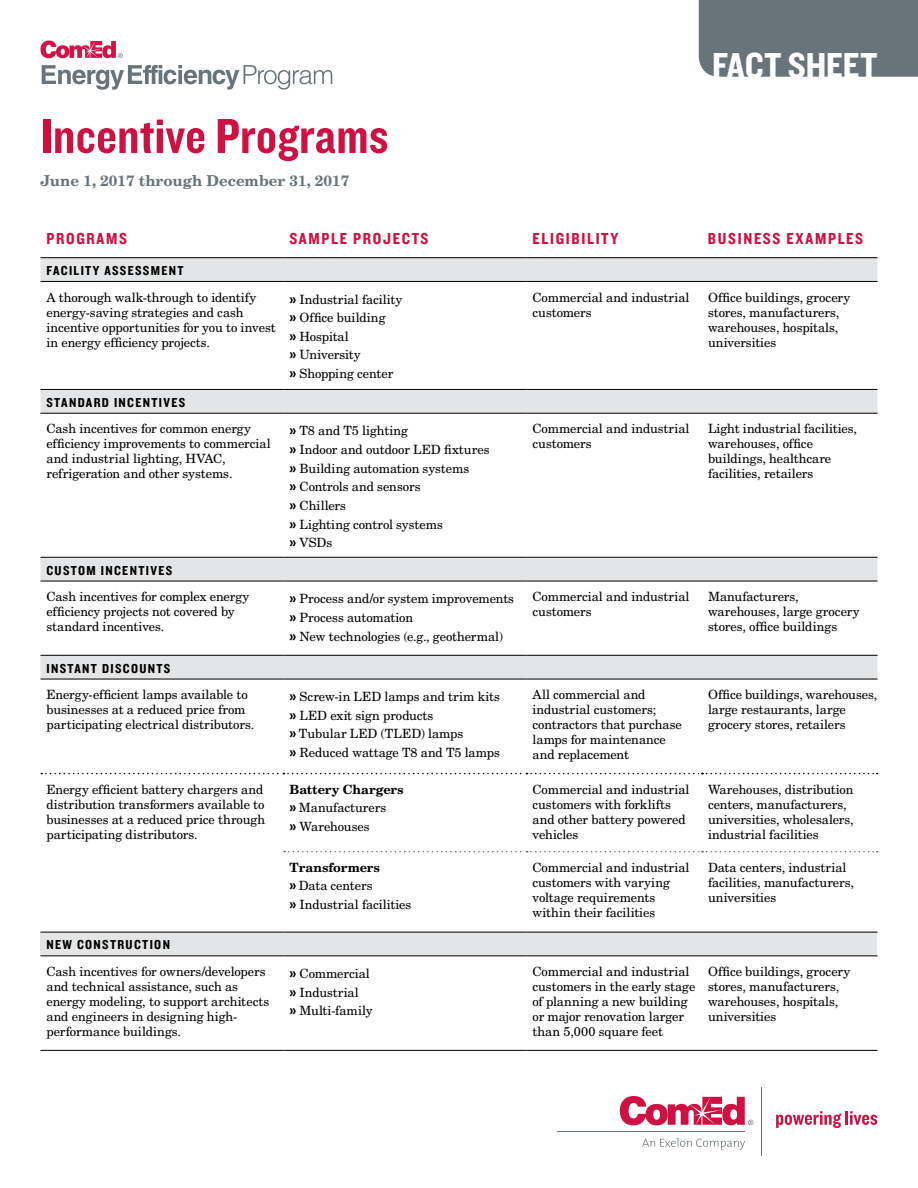
<style>
.page{position:relative;width:918px;height:1188px;background:#fff}
.page>*{position:absolute;margin:0;border:0;box-sizing:border-box;transform-origin:0 0}
.t1{font:51px "Knockout 50 Welterweight";letter-spacing:.005em;color:#ce1141}
.t2{font:37.5px "Knockout 50 Welterweight";color:#fff}
.t3{font:16.5px "Knockout 50 Welterweight";letter-spacing:.1em;color:#ce1141}
.t4{font:700 15px "New Century Schlbk LT Std";color:#68737a}
.t5{font:13.5px "Knockout 50 Welterweight";letter-spacing:.1em;color:#000}
.t6{font:12.75px/15px "New Century Schlbk LT Std";letter-spacing:-.005em;color:#000}
.s1{font-family:"Myriad Pro";font-weight:900;font-size:15px}
.s2{font-weight:700}
</style>
<div class="page">
<div style="left:699px;top:0;width:219px;height:77px;background:#68737a"></div>
<svg style="left:642px;top:1138px;width:103px;height:12px"></svg>
<hr style="left:557px;top:1131px;width:188px;height:1px;background:#68737a">
<hr style="left:761px;top:1087px;width:1px;height:69px;background:#68737a">
<svg style="left:620px;top:1096px;width:133px;height:29px"></svg>
<svg style="left:776px;top:1111px;width:101px;height:17px"></svg>
<svg style="left:40px;top:258px;width:838px;height:421px"></svg>
<hr style="left:40px;top:257px;width:244px;height:1px;background:#000">
<hr style="left:284px;top:257px;width:242px;height:1px;background:#000">
<hr style="left:526px;top:257px;width:176px;height:1px;background:#000">
<hr style="left:702px;top:257px;width:176px;height:1px;background:#000">
<hr style="left:40px;top:281px;width:244px;height:1px;background:#000">
<hr style="left:284px;top:281px;width:242px;height:1px;background:#000">
<hr style="left:526px;top:281px;width:176px;height:1px;background:#000">
<hr style="left:702px;top:281px;width:176px;height:1px;background:#000">
<hr style="left:40px;top:557px;width:244px;height:1px;background:#000">
<hr style="left:284px;top:557px;width:242px;height:1px;background:#000">
<hr style="left:526px;top:557px;width:176px;height:1px;background:#000">
<hr style="left:702px;top:557px;width:176px;height:1px;background:#000">
<hr style="left:40px;top:581px;width:244px;height:1px;background:#000">
<hr style="left:284px;top:581px;width:242px;height:1px;background:#000">
<hr style="left:526px;top:581px;width:176px;height:1px;background:#000">
<hr style="left:702px;top:581px;width:176px;height:1px;background:#000">
<hr style="left:40px;top:655px;width:244px;height:1px;background:#000">
<hr style="left:284px;top:655px;width:242px;height:1px;background:#000">
<hr style="left:526px;top:655px;width:176px;height:1px;background:#000">
<hr style="left:702px;top:655px;width:176px;height:1px;background:#000">
<hr style="left:40px;top:679px;width:244px;height:1px;background:#000">
<hr style="left:284px;top:679px;width:242px;height:1px;background:#000">
<hr style="left:526px;top:679px;width:176px;height:1px;background:#000">
<hr style="left:702px;top:679px;width:176px;height:1px;background:#000">
<hr style="left:40px;top:389px;width:244px;height:1px;background:#000">
<hr style="left:284px;top:389px;width:242px;height:1px;background:#000">
<hr style="left:526px;top:389px;width:176px;height:1px;background:#000">
<hr style="left:702px;top:389px;width:176px;height:1px;background:#000">
<hr style="left:40px;top:413px;width:244px;height:1px;background:#000">
<hr style="left:284px;top:413px;width:242px;height:1px;background:#000">
<hr style="left:526px;top:413px;width:176px;height:1px;background:#000">
<hr style="left:702px;top:413px;width:176px;height:1px;background:#000">
<svg style="left:41px;top:773px;width:837px;height:1px"></svg>
<svg style="left:42px;top:65px;width:290px;height:25px"></svg>
<svg style="left:40px;top:40px;width:83px;height:18px"></svg>
<svg style="left:284px;top:851px;width:594px;height:1px"></svg>
<div style="left:40px;top:932px;width:838px;height:24px;background:#e4e5e6"></div>
<hr style="left:40px;top:1050px;width:244px;height:1px;background:#000">
<hr style="left:284px;top:1050px;width:242px;height:1px;background:#000">
<hr style="left:526px;top:1050px;width:176px;height:1px;background:#000">
<hr style="left:702px;top:1050px;width:176px;height:1px;background:#000">
<hr style="left:40px;top:932px;width:244px;height:1px;background:#000">
<hr style="left:284px;top:932px;width:242px;height:1px;background:#000">
<hr style="left:526px;top:932px;width:176px;height:1px;background:#000">
<hr style="left:702px;top:932px;width:176px;height:1px;background:#000">
<hr style="left:40px;top:956px;width:244px;height:1px;background:#000">
<hr style="left:284px;top:956px;width:242px;height:1px;background:#000">
<hr style="left:526px;top:956px;width:176px;height:1px;background:#000">
<hr style="left:702px;top:956px;width:176px;height:1px;background:#000">
<h1 class="t1" style="left:40px;top:102px;width:350px">Incentive Programs</h1>
<p class="t4" style="left:40px;top:171px;width:310px">June 1, 2017 through December 31, 2017</p>
<h2 class="t2" style="left:712px;top:40px;width:167px">FACT SHEET</h2>
<p class="t3" style="left:46px;top:228px;width:82px">PROGRAMS</p>
<p class="t3" style="left:289px;top:228px;width:140px">SAMPLE PROJECTS</p>
<p class="t3" style="left:532px;top:228px;width:88px">ELIGIBILITY</p>
<p class="t3" style="left:708px;top:228px;width:157px">BUSINESS EXAMPLES</p>
<p class="t5" style="left:46px;top:262px;width:139px">FACILITY ASSESSMENT</p>
<p class="t6" style="left:46px;top:290px;width:231px">A thorough walk-through to identify energy-saving strategies and cash incentive opportunities for you to invest in energy efficiency projects.</p>
<p class="t6" style="left:290px;top:290px;width:114px;line-height:18.6px"><span class="s1">»</span> Industrial facility <span class="s1">»</span> Office building<br><span class="s1">»</span> Hospital<br><span class="s1">»</span> University<br><span class="s1">»</span> Shopping center</p>
<p class="t6" style="left:533px;top:290px;width:159px">Commercial and industrial customers</p>
<p class="t6" style="left:708px;top:290px;width:144px">Office buildings, grocery stores, manufacturers, warehouses, hospitals, universities</p>
<p class="t5" style="left:46px;top:393px;width:140px">STANDARD INCENTIVES</p>
<p class="t6" style="left:46px;top:421px;width:226px">Cash incentives for common energy efficiency improvements to commercial and industrial lighting, HVAC, refrigeration and other systems.</p>
<p class="t6" style="left:290px;top:421px;width:202px;line-height:18.6px"><span class="s1">»</span> T8 and T5 lighting<br><span class="s1">»</span> Indoor and outdoor LED fixtures <span class="s1">»</span> Building automation systems<br><span class="s1">»</span> Controls and sensors<br><span class="s1">»</span> Chillers<br><span class="s1">»</span> Lighting control systems<br><span class="s1">»</span> VSDs</p>
<p class="t6" style="left:533px;top:421px;width:159px">Commercial and industrial customers</p>
<p class="t6" style="left:708px;top:421px;width:151px">Light industrial facilities, warehouses, office buildings, healthcare facilities, retailers</p>
<p class="t5" style="left:46px;top:561px;width:127px">CUSTOM INCENTIVES</p>
<p class="t6" style="left:46px;top:589px;width:204px">Cash incentives for complex energy efficiency projects not covered by standard incentives.</p>
<p class="t6" style="left:290px;top:589px;width:226px;line-height:18.8px"><span class="s1">»</span> Process and/or system improvements <span class="s1">»</span> Process automation<br><span class="s1">»</span> New technologies (e.g., geothermal)</p>
<p class="t6" style="left:533px;top:589px;width:159px">Commercial and industrial customers</p>
<p class="t6" style="left:708px;top:589px;width:153px">Manufacturers, warehouses, large grocery stores, office buildings</p>
<p class="t5" style="left:46px;top:659px;width:125px">INSTANT DISCOUNTS</p>
<p class="t6" style="left:46px;top:687px;width:209px">Energy-efficient lamps available to businesses at a reduced price from participating electrical distributors.</p>
<p class="t6" style="left:290px;top:687px;width:212px;line-height:18.6px"><span class="s1">»</span> Screw-in LED lamps and trim kits <span class="s1">»</span> LED exit sign products<br><span class="s1">»</span> Tubular LED (TLED) lamps<br><span class="s1">»</span> Reduced wattage T8 and T5 lamps</p>
<p class="t6" style="left:533px;top:687px;width:151px">All commercial and industrial customers; contractors that purchase lamps for maintenance and replacement</p>
<p class="t6" style="left:708px;top:687px;width:171px">Office buildings, warehouses, large restaurants, large grocery stores, retailers</p>
<p class="t6" style="left:46px;top:781px;width:220px">Energy efficient battery chargers and distribution transformers available to businesses at a reduced price through participating distributors.</p>
<p class="t6" style="left:290px;top:780px;width:116px;line-height:18.6px"><span class="s2">Battery Chargers </span><span class="s1">»</span> Manufacturers<br><span class="s1">»</span> Warehouses</p>
<p class="t6" style="left:533px;top:781px;width:159px">Commercial and industrial customers with forklifts and other battery powered vehicles</p>
<p class="t6" style="left:708px;top:781px;width:147px">Warehouses, distribution centers, manufacturers, universities, wholesalers, industrial facilities</p>
<p class="t6" style="left:290px;top:858px;width:123px;line-height:18.6px"><span class="s2">Transformers<br></span><span class="s1">»</span> Data centers<br><span class="s1">»</span> Industrial facilities</p>
<p class="t6" style="left:533px;top:860px;width:159px">Commercial and industrial customers with varying voltage requirements within their facilities</p>
<p class="t6" style="left:708px;top:860px;width:148px">Data centers, industrial facilities, manufacturers, universities</p>
<p class="t5" style="left:46px;top:936px;width:125px">NEW CONSTRUCTION</p>
<p class="t6" style="left:46px;top:964px;width:224px">Cash incentives for owners/developers and technical assistance, such as energy modeling, to support architects and engineers in designing high&shy;performance buildings.</p>
<p class="t6" style="left:290px;top:964px;width:85px;line-height:18.6px"><span class="s1">»</span> Commercial <span class="s1">»</span> Industrial<br><span class="s1">»</span> Multi-family</p>
<p class="t6" style="left:533px;top:964px;width:164px">Commercial and industrial customers in the early stage of planning a new building or major renovation larger than 5,000 square feet</p>
<p class="t6" style="left:708px;top:964px;width:144px">Office buildings, grocery stores, manufacturers, warehouses, hospitals, universities</p>
</div>
